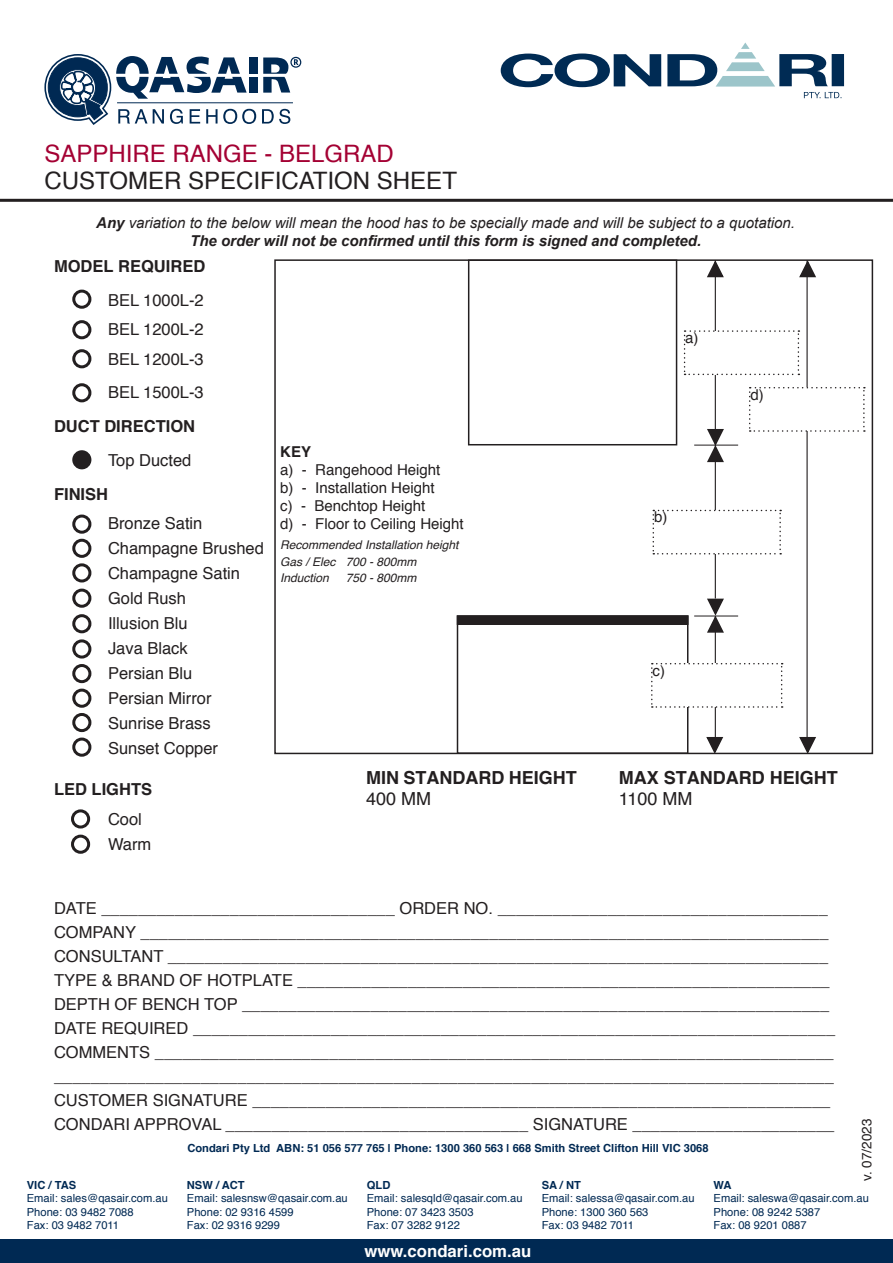
<style>
.page{position:relative;width:893px;height:1263px;background:#fff}
.page>*{position:absolute;margin:0;border:0;box-sizing:border-box;transform-origin:0 0}
.t1{font:24px "Helvetica";color:#231f20}
.t2{font:24px "Helvetica";color:#a40133}
.t3{font:700 18px "Helvetica";color:#231f20}
.t4{font:18px "Helvetica";color:#231f20}
.t5{font:700 16.8px "Helvetica";color:#fff}
.t6{font:16.5px/24px "Helvetica";color:#231f20}
.t7{font:700 16.5px "Helvetica";color:#231f20}
.t8{font:italic 15px/18px "Arial";color:#231f20;text-align:center}
.t9{font:15px "Helvetica";color:#231f20}
.t10{font:700 15px "Helvetica";color:#231f20}
.t11{font:13.5px "Helvetica";color:#231f20}
.t12{font:italic 12px/16.5px "Helvetica";color:#231f20}
.t13{font:11.1px/13.4px "Helvetica";color:#002953}
.t14{font:700 11.1px "Helvetica";color:#002953}
.s1{font-weight:700}
</style>
<div class="page">
<div style="left:0;top:1238px;width:893px;height:24px;background:#002953"></div>
<svg style="left:501px;top:53px;width:160px;height:34px"></svg>
<svg style="left:667px;top:43px;width:174px;height:55px"></svg>
<div style="left:832px;top:54px;width:12px;height:32px;background:#002b54"></div>
<hr style="left:0;top:199px;width:893px;height:3px;background:#231f20">
<div style="left:250px;top:57px;width:8px;height:17px;background:#002953"></div>
<div style="left:250px;top:77px;width:8px;height:16px;background:#002953"></div>
<hr style="left:117px;top:102px;width:176px;height:1px;background:#002953">
<svg style="left:263px;top:57px;width:38px;height:36px"></svg>
<svg style="left:44px;top:54px;width:212px;height:71px"></svg>
<svg style="left:262px;top:109px;width:28px;height:15px"></svg>
<div style="left:457px;top:615px;width:231px;height:139px;border:2px solid #231f20"></div>
<div style="left:457px;top:616px;width:231px;height:8px;background:#231f20"></div>
<div style="left:457px;top:615px;width:231px;height:10px;border:2px solid #231f20"></div>
<hr style="left:806px;top:260px;width:2px;height:490px;background:#231f20">
<hr style="left:715px;top:260px;width:1px;height:338px;background:#231f20">
<hr style="left:715px;top:616px;width:1px;height:134px;background:#231f20">
<svg style="left:798px;top:260px;width:19px;height:18px"></svg>
<svg style="left:706px;top:260px;width:19px;height:18px"></svg>
<svg style="left:798px;top:736px;width:19px;height:18px"></svg>
<svg style="left:706px;top:598px;width:19px;height:35px"></svg>
<svg style="left:705px;top:736px;width:19px;height:18px"></svg>
<svg style="left:706px;top:428px;width:19px;height:35px"></svg>
<svg style="left:651px;top:663px;width:132px;height:45px"></svg>
<svg style="left:749px;top:387px;width:116px;height:45px"></svg>
<svg style="left:652px;top:510px;width:129px;height:44px"></svg>
<svg style="left:684px;top:330px;width:115px;height:45px"></svg>
<hr style="left:694px;top:445px;width:44px;height:1px;background:#231f20">
<hr style="left:694px;top:616px;width:44px;height:1px;background:#231f20">
<div style="left:468px;top:259px;width:209px;height:186px;border:2px solid #231f20"></div>
<div style="left:72px;top:514px;width:19px;height:20px;border:3px solid #231f20;border-radius:50%"></div>
<div style="left:72px;top:290px;width:19px;height:19px;border:3px solid #231f20;border-radius:50%"></div>
<div style="left:72px;top:349px;width:19px;height:19px;border:3px solid #231f20;border-radius:50%"></div>
<div style="left:72px;top:450px;width:19px;height:19px;background:#231f20;border-radius:50%"></div>
<div style="left:72px;top:563px;width:19px;height:19px;border:3px solid #231f20;border-radius:50%"></div>
<div style="left:72px;top:614px;width:19px;height:19px;border:3px solid #231f20;border-radius:50%"></div>
<div style="left:71px;top:809px;width:19px;height:19px;border:3px solid #231f20;border-radius:50%"></div>
<div style="left:72px;top:539px;width:19px;height:19px;border:3px solid #231f20;border-radius:50%"></div>
<div style="left:72px;top:320px;width:19px;height:19px;border:3px solid #231f20;border-radius:50%"></div>
<div style="left:72px;top:589px;width:19px;height:19px;border:3px solid #231f20;border-radius:50%"></div>
<div style="left:72px;top:639px;width:19px;height:19px;border:3px solid #231f20;border-radius:50%"></div>
<div style="left:71px;top:835px;width:19px;height:19px;border:3px solid #231f20;border-radius:50%"></div>
<div style="left:72px;top:664px;width:19px;height:19px;border:3px solid #231f20;border-radius:50%"></div>
<div style="left:72px;top:383px;width:19px;height:19px;border:3px solid #231f20;border-radius:50%"></div>
<div style="left:72px;top:689px;width:19px;height:19px;border:3px solid #231f20;border-radius:50%"></div>
<div style="left:72px;top:713px;width:19px;height:19px;border:3px solid #231f20;border-radius:50%"></div>
<div style="left:72px;top:737px;width:19px;height:20px;border:3px solid #231f20;border-radius:50%"></div>
<p class="t2" style="left:44px;top:135px;width:351px">SAPPHIRE RANGE - BELGRAD</p>
<h1 class="t1" style="left:44px;top:162px;width:414px">CUSTOMER SPECIFICATION SHEET</h1>
<p class="t8" style="left:96px;top:214px;width:700px"><span class="s1">Any</span> variation to the below will mean the hood has to be specially made and will be subject to a quotation.<br><span class="s1">The order will not be confirmed until this form is signed and completed.</span></p>
<p class="t7" style="left:54px;top:256px;width:153px">MODEL REQUIRED</p>
<p class="t6" style="left:108px;top:288px;width:97px">BEL 1000L-2</p>
<p class="t6" style="left:108px;top:318px;width:97px">BEL 1200L-2</p>
<p class="t6" style="left:108px;top:347px;width:97px">BEL 1200L-3</p>
<p class="t6" style="left:108px;top:381px;width:97px">BEL 1500L-3</p>
<p class="t7" style="left:54px;top:416px;width:143px">DUCT DIRECTION</p>
<p class="t6" style="left:108px;top:448px;width:85px">Top Ducted</p>
<p class="t7" style="left:54px;top:483px;width:56px">FINISH</p>
<p class="t6" style="left:108px;top:512px;width:96px">Bronze Satin</p>
<p class="t6" style="left:108px;top:537px;width:157px">Champagne Brushed</p>
<p class="t6" style="left:108px;top:562px;width:134px">Champagne Satin</p>
<p class="t6" style="left:108px;top:587px;width:79px">Gold Rush</p>
<p class="t6" style="left:108px;top:612px;width:81px">Illusion Blu</p>
<p class="t6" style="left:108px;top:637px;width:81px">Java Black</p>
<p class="t6" style="left:108px;top:662px;width:86px">Persian Blu</p>
<p class="t6" style="left:108px;top:687px;width:105px">Persian Mirror</p>
<p class="t6" style="left:108px;top:712px;width:104px">Sunrise Brass</p>
<p class="t6" style="left:108px;top:737px;width:112px">Sunset Copper</p>
<p class="t7" style="left:54px;top:779px;width:100px">LED LIGHTS</p>
<p class="t6" style="left:108px;top:807px;width:35px">Cool</p>
<p class="t6" style="left:108px;top:832px;width:45px">Warm</p>
<p class="t10" style="left:280px;top:442px;width:32px">KEY</p>
<p class="t9" style="left:280px;top:458px;width:162px">a) - Rangehood Height</p>
<p class="t9" style="left:280px;top:476px;width:156px">b) - Installation Height</p>
<p class="t9" style="left:280px;top:494px;width:147px">c) - Benchtop Height</p>
<p class="t9" style="left:280px;top:512px;width:185px">d) - Floor to Ceiling Height</p>
<p class="t12" style="left:280px;top:537px;width:180px">Recommended Installation height<br>Gas / Elec 700 - 800mm</p>
<p class="t12" style="left:280px;top:570px;width:50px">Induction</p>
<p class="t12" style="left:346px;top:570px;width:72px">750 - 800mm</p>
<p class="t3" style="left:366px;top:766px;width:212px">MIN STANDARD HEIGHT</p>
<p class="t4" style="left:366px;top:785px;width:67px">400 MM</p>
<p class="t9" style="left:685px;top:326px;width:15px">a)</p>
<p class="t9" style="left:654px;top:506px;width:15px">b)</p>
<p class="t9" style="left:750px;top:383px;width:15px">d)</p>
<p class="t9" style="left:652px;top:659px;width:14px">c)</p>
<p class="t3" style="left:619px;top:766px;width:220px">MAX STANDARD HEIGHT</p>
<p class="t4" style="left:619px;top:785px;width:75px">1100 MM</p>
<p class="t6" style="left:54px;top:897px;width:783px">DATE ________________________________ ORDER NO. ____________________________________ COMPANY ___________________________________________________________________________ CONSULTANT ________________________________________________________________________ TYPE &amp; BRAND OF HOTPLATE __________________________________________________________ DEPTH OF BENCH TOP ________________________________________________________________ DATE REQUIRED ______________________________________________________________________ COMMENTS __________________________________________________________________________ _____________________________________________________________________________________ CUSTOMER SIGNATURE _______________________________________________________________ CONDARI APPROVAL _________________________________ SIGNATURE ______________________</p>
<p class="t11" style="left:856px;top:1181px;width:64px;rotate:-90deg">v. 07/2023</p>
<p class="t14" style="left:187px;top:1139px;width:523px">Condari Pty Ltd ABN: 51 056 577 765 | Phone: 1300 360 563 | 668 Smith Street Clifton Hill VIC 3068</p>
<p class="t14" style="left:27px;top:1176px;width:51px">VIC / TAS</p>
<p class="t13" style="left:27px;top:1192px;width:142px">Email: sales@qasair.com.au<br>Phone: 03 9482 7088<br>Fax: 03 9482 7011</p>
<p class="t14" style="left:187px;top:1176px;width:59px">NSW / ACT</p>
<p class="t13" style="left:187px;top:1192px;width:162px">Email: salesnsw@qasair.com.au<br>Phone: 02 9316 4599<br>Fax: 02 9316 9299</p>
<p class="t14" style="left:367px;top:1176px;width:25px">QLD</p>
<p class="t13" style="left:367px;top:1192px;width:157px">Email: salesqld@qasair.com.au<br>Phone: 07 3423 3503<br>Fax: 07 3282 9122</p>
<p class="t14" style="left:542px;top:1176px;width:41px">SA / NT</p>
<p class="t13" style="left:542px;top:1192px;width:154px">Email: salessa@qasair.com.au<br>Phone: 1300 360 563<br>Fax: 03 9482 7011</p>
<p class="t14" style="left:714px;top:1176px;width:19px">WA</p>
<p class="t13" style="left:714px;top:1192px;width:157px">Email: saleswa@qasair.com.au<br>Phone: 08 9242 5387<br>Fax: 08 9201 0887</p>
<p class="t5" style="left:364px;top:1237px;width:168px">www.condari.com.au</p>
</div>
